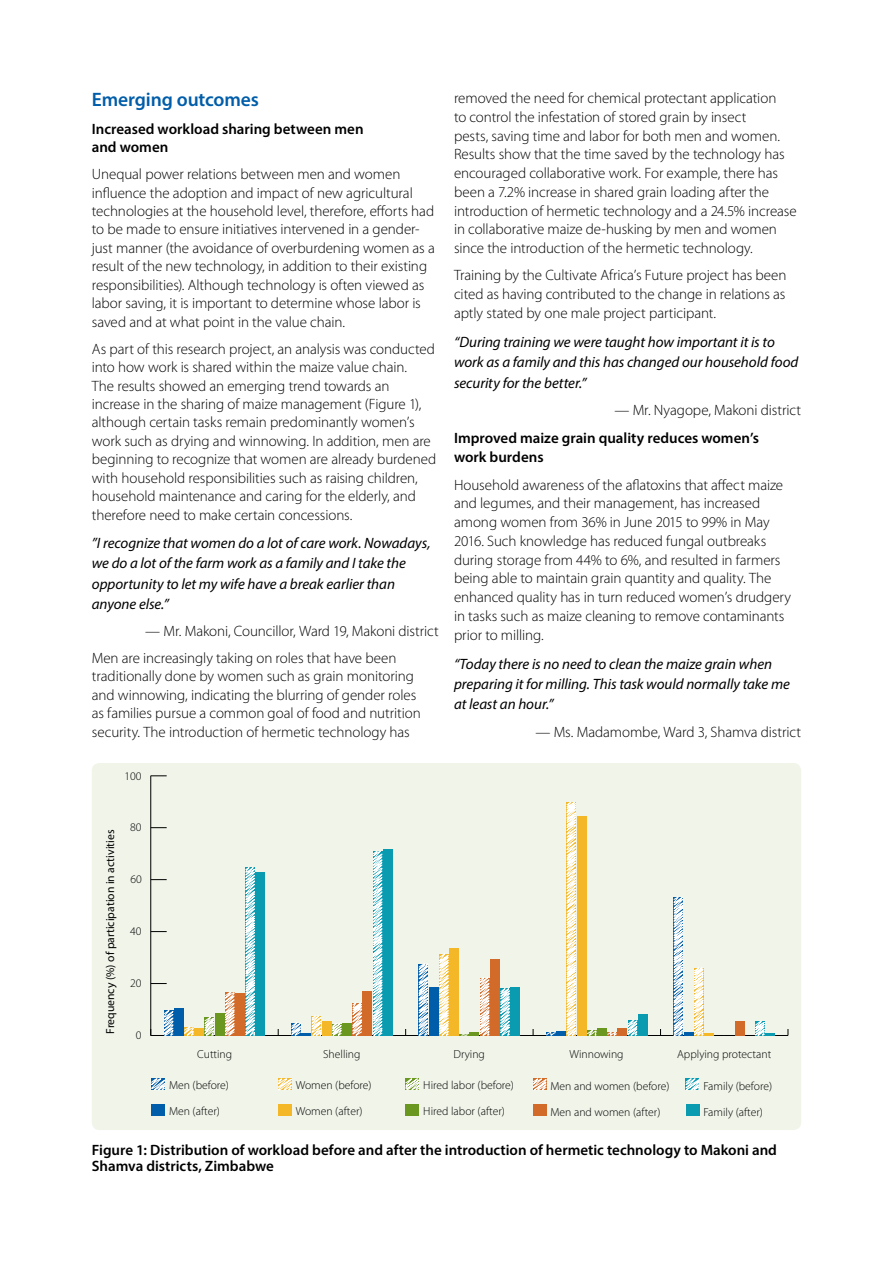
<style>
.page{position:relative;width:893px;height:1263px;background:#fff}
.page>*{position:absolute;margin:0;border:0;box-sizing:border-box;transform-origin:0 0}
.t1{font:600 19.5px "Myriad Pro";letter-spacing:-.005em;color:#005da9}
.t2{font:300 15px/18.5px "Myriad Pro";letter-spacing:-.005em;color:#000}
.t3{font:italic 15px/20.2px "Myriad Pro";letter-spacing:-.005em;color:#000}
.t4{font:600 15px/18.6px "Myriad Pro";color:#000}
.t5{font:300 11.7px "Myriad Pro";color:#000}
.t6{font:11.7px "Myriad Pro";color:#000}
</style>
<div class="page">
<div style="left:92px;top:763px;width:709px;height:367px;background:#f0f4e9"></div>
<hr style="left:151px;top:1035px;width:637px;height:1px;background:#000">
<hr style="left:150px;top:776px;width:1px;height:259px;background:#000">
<svg style="left:151px;top:983px;width:16px;height:1px"></svg>
<svg style="left:151px;top:931px;width:16px;height:1px"></svg>
<svg style="left:151px;top:879px;width:16px;height:1px"></svg>
<svg style="left:151px;top:827px;width:16px;height:1px"></svg>
<svg style="left:151px;top:775px;width:16px;height:1px"></svg>
<svg style="left:685px;top:1078px;width:15px;height:12px"></svg>
<div style="left:256px;top:872px;width:9px;height:163px;background:#0b9bb1"></div>
<div style="left:383px;top:849px;width:9px;height:186px;background:#0b9bb1"></div>
<div style="left:511px;top:987px;width:9px;height:48px;background:#0b9bb1"></div>
<div style="left:638px;top:1014px;width:9px;height:21px;background:#0b9bb1"></div>
<div style="left:686px;top:1105px;width:13px;height:11px;background:#0b9bb1"></div>
<svg style="left:245px;top:867px;width:11px;height:168px;background:#a5dae2"></svg>
<svg style="left:373px;top:851px;width:10px;height:185px;background:#afdee5"></svg>
<svg style="left:500px;top:987px;width:11px;height:49px"></svg>
<svg style="left:628px;top:1020px;width:10px;height:16px"></svg>
<svg style="left:533px;top:1078px;width:14px;height:12px"></svg>
<div style="left:235px;top:993px;width:10px;height:42px;background:#d26b29"></div>
<div style="left:363px;top:991px;width:9px;height:44px;background:#d26b29"></div>
<div style="left:490px;top:959px;width:9px;height:76px;background:#d26b29"></div>
<div style="left:618px;top:1028px;width:9px;height:7px;background:#d26b29"></div>
<svg style="left:755px;top:1021px;width:20px;height:15px"></svg>
<div style="left:533px;top:1105px;width:13px;height:11px;background:#d26b29"></div>
<svg style="left:225px;top:992px;width:11px;height:44px"></svg>
<svg style="left:352px;top:1002px;width:11px;height:34px"></svg>
<svg style="left:607px;top:1032px;width:10px;height:4px"></svg>
<div style="left:735px;top:1021px;width:9px;height:14px;background:#d26b29"></div>
<svg style="left:405px;top:1078px;width:14px;height:12px"></svg>
<div style="left:215px;top:1013px;width:9px;height:22px;background:#6a971f"></div>
<div style="left:342px;top:1022px;width:10px;height:13px;background:#6a971f"></div>
<div style="left:597px;top:1028px;width:9px;height:7px;background:#6a971f"></div>
<div style="left:406px;top:1105px;width:13px;height:11px;background:#6a971f"></div>
<svg style="left:204px;top:1017px;width:10px;height:19px"></svg>
<svg style="left:332px;top:1023px;width:10px;height:13px"></svg>
<svg style="left:460px;top:977px;width:30px;height:59px"></svg>
<svg style="left:587px;top:1030px;width:10px;height:6px"></svg>
<svg style="left:278px;top:1078px;width:14px;height:12px"></svg>
<div style="left:195px;top:1028px;width:9px;height:7px;background:#f4b727"></div>
<div style="left:322px;top:1021px;width:9px;height:14px;background:#f4b727"></div>
<div style="left:449px;top:948px;width:10px;height:87px;background:#f4b727"></div>
<div style="left:577px;top:816px;width:9px;height:219px;background:#f4b727"></div>
<div style="left:278px;top:1105px;width:14px;height:11px;background:#f4b727"></div>
<svg style="left:184px;top:1027px;width:10px;height:9px"></svg>
<svg style="left:439px;top:953px;width:11px;height:83px"></svg>
<svg style="left:566px;top:802px;width:10px;height:234px"></svg>
<svg style="left:151px;top:1078px;width:14px;height:12px"></svg>
<div style="left:174px;top:1008px;width:9px;height:27px;background:#005da9"></div>
<div style="left:429px;top:987px;width:9px;height:48px;background:#005da9"></div>
<hr style="left:556px;top:1031px;width:10px;height:4px;background:#005da9">
<div style="left:151px;top:1105px;width:14px;height:11px;background:#005da9"></div>
<svg style="left:150px;top:1010px;width:24px;height:26px"></svg>
<svg style="left:291px;top:1015px;width:31px;height:21px"></svg>
<svg style="left:418px;top:963px;width:10px;height:73px"></svg>
<svg style="left:546px;top:1032px;width:10px;height:3px"></svg>
<svg style="left:673px;top:897px;width:42px;height:139px"></svg>
<h1 class="t1" style="left:92px;top:87px;width:169px">Emerging outcomes</h1>
<p class="t4" style="left:92px;top:119px;width:273px">Increased workload sharing between men and women</p>
<p class="t2" style="left:92px;top:165px;width:345px">Unequal power relations between men and women influence the adoption and impact of new agricultural technologies at the household level, therefore, efforts had to be made to ensure initiatives intervened in a gender&shy;just manner (the avoidance of overburdening women as a result of the new technology, in addition to their existing responsibilities). Although technology is often viewed as labor saving, it is important to determine whose labor is saved and at what point in the value chain.</p>
<p class="t2" style="left:92px;top:339px;width:346px">As part of this research project, an analysis was conducted into how work is shared within the maize value chain.<br>The results showed an emerging trend towards an increase in the sharing of maize management (Figure 1), although certain tasks remain predominantly women’s work such as drying and winnowing. In addition, men are beginning to recognize that women are already burdened with household responsibilities such as raising children, household maintenance and caring for the elderly, and therefore need to make certain concessions.</p>
<p class="t3" style="left:92px;top:533px;width:340px">”I recognize that women do a lot of care work. Nowadays, we do a lot of the farm work as a family and I take the opportunity to let my wife have a break earlier than anyone else.”</p>
<p class="t2" style="left:92px;top:617px;width:349px;line-height:27px;text-indent:53px">— Mr. Makoni, Councillor, Ward 19, Makoni district<br>Men are increasingly taking on roles that have been</p>
<p class="t2" style="left:92px;top:667px;width:331px">traditionally done by women such as grain monitoring and winnowing, indicating the blurring of gender roles as families pursue a common goal of food and nutrition security. The introduction of hermetic technology has</p>
<p class="t5" style="left:124px;top:769px;width:19px">100</p>
<p class="t2" style="left:454px;top:89px;width:344px">removed the need for chemical protectant application<br>to control the infestation of stored grain by insect<br>pests, saving time and labor for both men and women.<br>Results show that the time saved by the technology has encouraged collaborative work. For example, there has been a 7.2% increase in shared grain loading after the introduction of hermetic technology and a 24.5% increase in collaborative maize de-husking by men and women since the introduction of the hermetic technology.</p>
<p class="t2" style="left:454px;top:266px;width:334px;text-align:justify">Training by the Cultivate Africa’s Future project has been cited as having contributed to the change in relations as aptly stated by one male project participant.</p>
<p class="t3" style="left:454px;top:332px;width:346px">“During training we were taught how important it is to work as a family and this has changed our household food security for the better.”</p>
<p class="t2" style="left:614px;top:401px;width:188px">— Mr. Nyagope, Makoni district</p>
<p class="t4" style="left:454px;top:428px;width:307px">Improved maize grain quality reduces women’s work burdens</p>
<p class="t2" style="left:454px;top:475px;width:338px">Household awareness of the aflatoxins that affect maize and legumes, and their management, has increased among women from 36% in June 2015 to 99% in May 2016. Such knowledge has reduced fungal outbreaks during storage from 44% to 6%, and resulted in farmers being able to maintain grain quantity and quality. The enhanced quality has in turn reduced women’s drudgery in tasks such as maize cleaning to remove contaminants prior to milling.</p>
<p class="t3" style="left:454px;top:653px;width:337px">“Today there is no need to clean the maize grain when preparing it for milling. This task would normally take me at least an hour.”</p>
<p class="t2" style="left:535px;top:722px;width:267px">— Ms. Madamombe, Ward 3, Shamva district</p>
<p class="t6" style="left:103px;top:1034px;width:206px;rotate:-90deg">Frequency (%) of participation in activities</p>
<p class="t5" style="left:130px;top:820px;width:13px">80</p>
<p class="t5" style="left:130px;top:872px;width:13px">60</p>
<p class="t5" style="left:130px;top:924px;width:13px">40</p>
<p class="t5" style="left:130px;top:976px;width:13px">20</p>
<p class="t5" style="left:136px;top:1028px;width:7px">0</p>
<p class="t5" style="left:197px;top:1047px;width:37px">Cutting</p>
<p class="t5" style="left:323px;top:1047px;width:39px">Shelling</p>
<p class="t5" style="left:453px;top:1047px;width:33px">Drying</p>
<p class="t5" style="left:570px;top:1047px;width:56px">Winnowing</p>
<p class="t5" style="left:677px;top:1047px;width:96px">Applying protectant</p>
<p class="t5" style="left:169px;top:1078px;width:62px">Men (before)</p>
<p class="t5" style="left:169px;top:1104px;width:52px">Men (after)</p>
<p class="t5" style="left:423px;top:1078px;width:92px">Hired labor (before)</p>
<p class="t5" style="left:423px;top:1104px;width:83px">Hired labor (after)</p>
<p class="t5" style="left:296px;top:1078px;width:77px">Women (before)</p>
<p class="t5" style="left:296px;top:1104px;width:68px">Women (after)</p>
<p class="t5" style="left:550px;top:1079px;width:121px">Men and women (before)</p>
<p class="t5" style="left:550px;top:1105px;width:112px">Men and women (after)</p>
<p class="t5" style="left:703px;top:1079px;width:70px">Family (before)</p>
<p class="t5" style="left:703px;top:1105px;width:61px">Family (after)</p>
<p class="t4" style="left:92px;top:1141px;width:687px;line-height:16.5px">Figure 1: Distribution of workload before and after the introduction of hermetic technology to Makoni and<br>Shamva districts, Zimbabwe</p>
</div>
